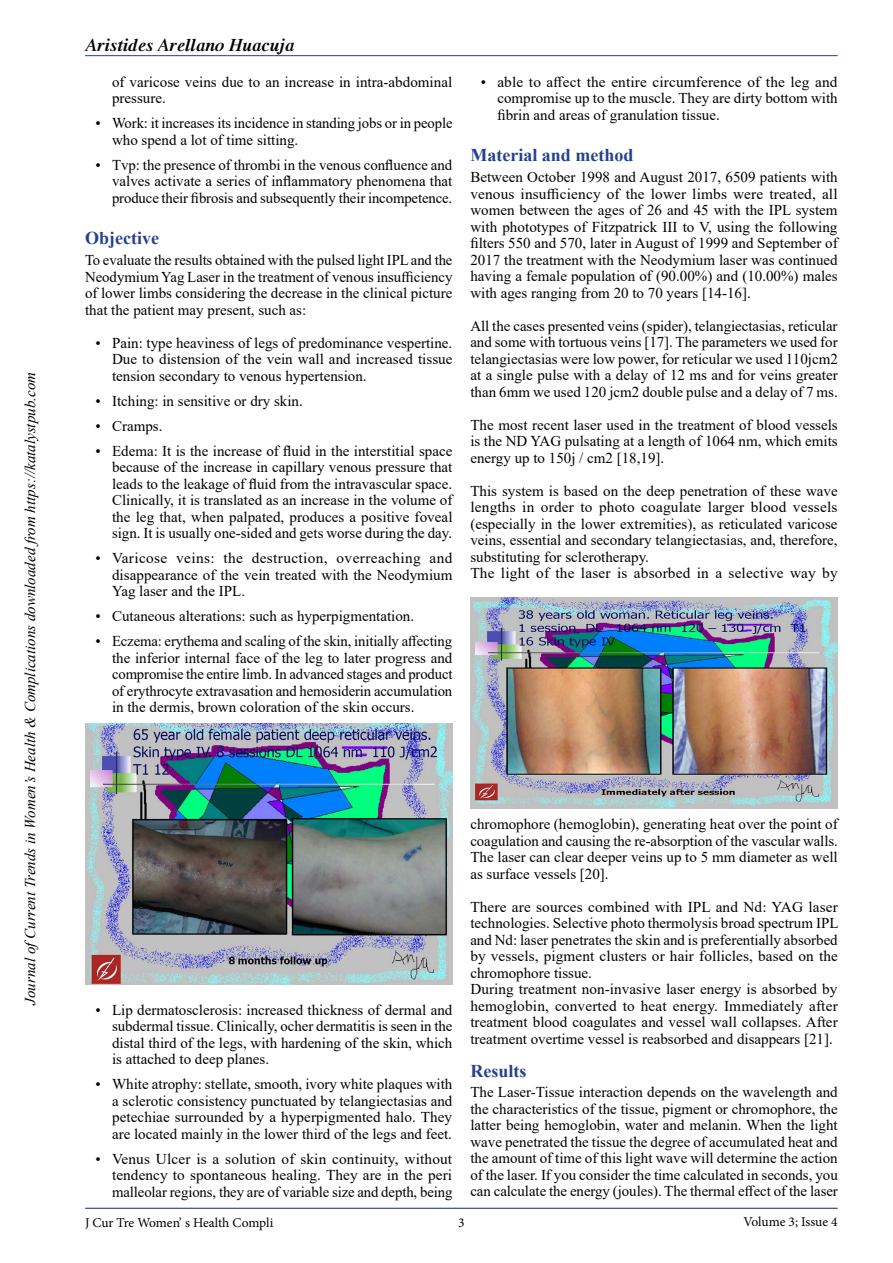
<style>
.page{position:relative;width:893px;height:1263px;background:#fff}
.page>*{position:absolute;margin:0;border:0;box-sizing:border-box;transform-origin:0 0}
.t1{font:700 18px "Times New Roman";color:#25408f}
.t2{font:italic 700 18px "MM Times";color:#000}
.t3{font:15px/16.5px "Times New Roman";color:#000;text-align:justify}
.t4{font:italic 15px "Times New Roman";color:#000}
.t5{font:13.5px "Minion Pro";letter-spacing:-.005em;color:#000}
</style>
<div class="page">
<hr style="left:85px;top:55px;width:753px;height:1px;background:#25408f">
<hr style="left:85px;top:1208px;width:753px;height:1px;background:#25408f">
<img style="left:85px;top:724px;width:367px;height:260px">
<img style="left:470px;top:597px;width:368px;height:212px">
<p class="t4" style="left:20px;top:1005px;width:634px;rotate:-90deg">Journal ofCurrent Trends in Women’s Health &amp; Complications downloaded from https://katalystpub.com</p>
<p class="t2" style="left:85px;top:36px;width:211px">Aristides Arellano Huacuja</p>
<p class="t3" style="left:112px;top:73px;width:342px">of varicose veins due to an increase in intra-abdominal pressure.</p>
<p class="t3" style="left:112px;top:115px;width:342px;text-indent:-16px">• Work: it increases its incidence in standing jobs or in people who spend a lot of time sitting.</p>
<p class="t3" style="left:112px;top:156px;width:342px;text-indent:-16px">• Tvp: the presence of thrombi in the venous confluence and valves activate a series of inflammatory phenomena that produce their fibrosis and subsequently their incompetence.</p>
<p class="t1" style="left:85px;top:225px;width:75px">Objective</p>
<p class="t3" style="left:85px;top:251px;width:369px">To evaluate the results obtained with the pulsed light IPL and the Neodymium Yag Laser in the treatment of venous insufficiency of lower limbs considering the decrease in the clinical picture that the patient may present, such as:</p>
<p class="t3" style="left:112px;top:334px;width:342px;text-indent:-16px">• Pain: type heaviness of legs of predominance vespertine.<br>Due to distension of the vein wall and increased tissue tension secondary to venous hypertension.</p>
<p class="t3" style="left:96px;top:392px;width:209px">• Itching: in sensitive or dry skin.</p>
<p class="t3" style="left:96px;top:417px;width:68px">• Cramps.</p>
<p class="t3" style="left:112px;top:442px;width:342px;text-indent:-16px">• Edema: It is the increase of fluid in the interstitial space because of the increase in capillary venous pressure that leads to the leakage of fluid from the intravascular space.<br>Clinically, it is translated as an increase in the volume of the leg that, when palpated, produces a positive foveal sign. It is usually one-sided and gets worse during the day.</p>
<p class="t3" style="left:112px;top:549px;width:342px;text-indent:-16px">• Varicose veins: the destruction, overreaching and disappearance of the vein treated with the Neodymium Yag laser and the IPL.</p>
<p class="t3" style="left:96px;top:607px;width:320px">• Cutaneous alterations: such as hyperpigmentation.</p>
<p class="t3" style="left:112px;top:632px;width:342px;text-indent:-16px">• Eczema: erythema and scaling of the skin, initially affecting the inferior internal face of the leg to later progress and compromise the entire limb. In advanced stages and product of erythrocyte extravasation and hemosiderin accumulation in the dermis, brown coloration of the skin occurs.</p>
<p class="t3" style="left:497px;top:73px;width:342px;text-indent:-16px">• able to affect the entire circumference of the leg and compromise up to the muscle. They are dirty bottom with fibrin and areas of granulation tissue.</p>
<p class="t1" style="left:470px;top:142px;width:164px">Material and method</p>
<p class="t3" style="left:470px;top:168px;width:369px">Between October 1998 and August 2017, 6509 patients with venous insufficiency of the lower limbs were treated, all women between the ages of 26 and 45 with the IPL system with phototypes of Fitzpatrick III to V, using the following filters 550 and 570, later in August of 1999 and September of 2017 the treatment with the Neodymium laser was continued having a female population of (90.00%) and (10.00%) males with ages ranging from 20 to 70 years [14-16].</p>
<p class="t3" style="left:470px;top:317px;width:369px">All the cases presented veins (spider), telangiectasias, reticular and some with tortuous veins [17]. The parameters we used for telangiectasias were low power, for reticular we used 110jcm2 at a single pulse with a delay of 12 ms and for veins greater than 6mm we used 120 jcm2 double pulse and a delay of 7 ms.</p>
<p class="t3" style="left:470px;top:416px;width:369px">The most recent laser used in the treatment of blood vessels is the ND YAG pulsating at a length of 1064 nm, which emits energy up to 150j / cm2 [18,19].</p>
<p class="t3" style="left:470px;top:482px;width:369px;text-align:left">This system is based on the deep penetration of these wave lengths in order to photo coagulate larger blood vessels (especially in the lower extremities), as reticulated varicose veins, essential and secondary telangiectasias, and, therefore, substituting for sclerotherapy.<br>The light of the laser is absorbed in a selective way by</p>
<p class="t3" style="left:112px;top:1001px;width:342px;text-indent:-16px">• Lip dermatosclerosis: increased thickness of dermal and subdermal tissue. Clinically, ocher dermatitis is seen in the distal third of the legs, with hardening of the skin, which is attached to deep planes.</p>
<p class="t3" style="left:112px;top:1075px;width:342px;text-indent:-16px">• White atrophy: stellate, smooth, ivory white plaques with a sclerotic consistency punctuated by telangiectasias and petechiae surrounded by a hyperpigmented halo. They are located mainly in the lower third of the legs and feet.</p>
<p class="t3" style="left:112px;top:1150px;width:342px;text-indent:-16px">• Venus Ulcer is a solution of skin continuity, without tendency to spontaneous healing. They are in the peri malleolar regions, they are of variable size and depth, being</p>
<p class="t3" style="left:470px;top:815px;width:369px">chromophore (hemoglobin), generating heat over the point of coagulation and causing the re-absorption of the vascular walls.<br>The laser can clear deeper veins up to 5 mm diameter as well as surface vessels [20].</p>
<p class="t3" style="left:470px;top:898px;width:370px;text-align:left">There are sources combined with IPL and Nd: YAG laser technologies. Selective photo thermolysis broad spectrum IPL and Nd: laser penetrates the skin and is preferentially absorbed by vessels, pigment clusters or hair follicles, based on the chromophore tissue.<br>During treatment non-invasive laser energy is absorbed by hemoglobin, converted to heat energy. Immediately after treatment blood coagulates and vessel wall collapses. After treatment overtime vessel is reabsorbed and disappears [21].</p>
<p class="t1" style="left:470px;top:1057px;width:57px">Results</p>
<p class="t3" style="left:470px;top:1083px;width:369px">The Laser-Tissue interaction depends on the wavelength and the characteristics of the tissue, pigment or chromophore, the latter being hemoglobin, water and melanin. When the light wave penetrated the tissue the degree of accumulated heat and the amount of time of this light wave will determine the action of the laser. If you consider the time calculated in seconds, you can calculate the energy (joules). The thermal effect of the laser</p>
<p class="t5" style="left:85px;top:1213px;width:190px">J Cur Tre Women’ s Health Compli</p>
<p class="t5" style="left:458px;top:1213px;width:8px">3</p>
<p class="t5" style="left:743px;top:1212px;width:96px">Volume 3; Issue 4</p>
</div>
